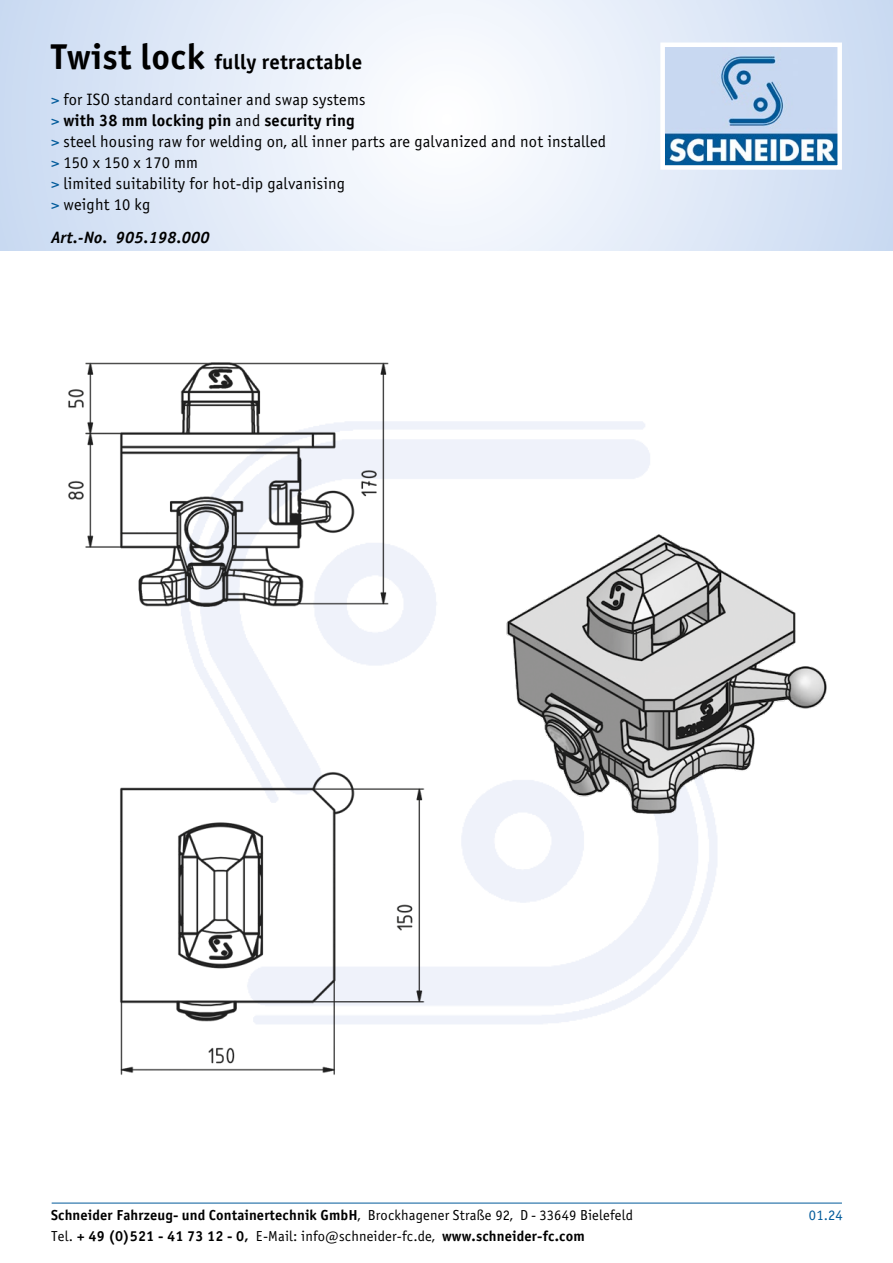
<style>
.page{position:relative;width:893px;height:1263px;background:#fff}
.page>*{position:absolute;margin:0;border:0;box-sizing:border-box;transform-origin:0 0}
.t1{font:21px "Officina Sans Bold ITC";letter-spacing:.01em;color:#000}
.t2{font:16.5px/21px "Officina Sans Book ITC";letter-spacing:.01em;color:#000}
.t3{font:16.5px "Officina Sans Bold ITC";letter-spacing:.01em;color:#000}
.t4{font:italic 16.5px "Officina Sans Bold ITC";letter-spacing:.01em;color:#000}
.t5{font:14.55px "Officina Sans Bold ITC";letter-spacing:.01em;color:#000}
.t6{font:14.55px "Officina Sans Book ITC";color:#005a9a}
.s1{font-size:36px}
.s2{color:#005a9a}
.s3{font-family:"Officina Sans Book ITC";color:#005a9a}
.s4{font-family:"Officina Sans Book ITC"}
</style>
<div class="page">
<svg style="left:0;top:0;width:893px;height:251px"></svg>
<img style="left:665px;top:48px;width:172px;height:117px">
<div style="left:660px;top:43px;width:182px;height:127px;border:4px solid #fff"></div>
<hr style="left:52px;top:1203px;width:790px;height:1px;background:#005a9a">
<img style="left:68px;top:362px;width:759px;height:713px">
<p class="t1" style="left:51px;top:49px;width:313px"><span class="s1">Twist lock</span> fully retractable</p>
<p class="t2" style="left:51px;top:89px;width:316px"><span class="s2">&gt;</span> for ISO standard container and swap systems</p>
<p class="t3" style="left:51px;top:110px;width:305px"><span class="s3">&gt;</span> with 38 mm locking pin <span class="s4">and</span> security ring</p>
<p class="t2" style="left:51px;top:131px;width:557px"><span class="s2">&gt;</span> steel housing raw for welding on, all inner parts are galvanized and not installed <span class="s2">&gt;</span> 150 x 150 x 170 mm<br><span class="s2">&gt;</span> limited suitability for hot-dip galvanising<br><span class="s2">&gt;</span> weight 10 kg</p>
<p class="t4" style="left:51px;top:227px;width:160px">Art.-No. 905.198.000</p>
<p class="t5" style="left:51px;top:1206px;width:583px">Schneider Fahrzeug- und Containertechnik GmbH<span class="s4">, Brockhagener Straße 92, D - 33649 Bielefeld</span></p>
<p class="t6" style="left:809px;top:1206px;width:35px">01.24</p>
<p class="t5" style="left:51px;top:1227px;width:535px"><span class="s4">Tel.</span> + 49 (0)521 - 41 73 12 - 0, <span class="s4">E-Mail: info@schneider-fc.de,</span> www.schneider-fc.com</p>
</div>
